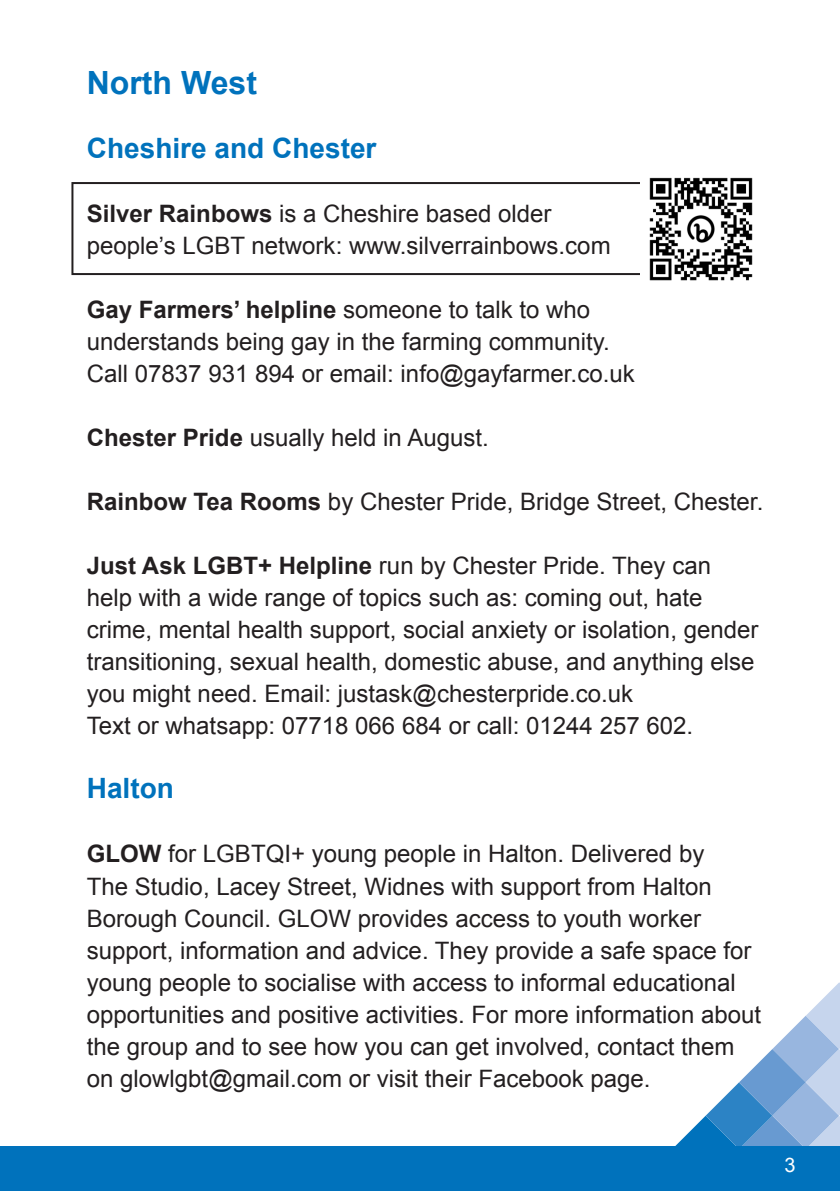
<style>
.page{position:relative;width:840px;height:1191px;background:#fff}
.page>*{position:absolute;margin:0;border:0;box-sizing:border-box;transform-origin:0 0}
.t1{font:700 32px "Arial";color:#0072bc}
.t2{font:700 28px "Arial";color:#0072bc}
.t3{font:24px/32px "Arial";color:#231f20}
.t4{font:20px "Arial";color:#fff}
.s1{font-weight:700}
</style>
<div class="page">
<div style="left:71px;top:182px;width:666px;height:93px;border:2px solid #231f20"></div>
<svg style="left:675px;top:983px;width:164px;height:163px"></svg>
<div style="left:0;top:1146px;width:839px;height:45px;background:#0072bc"></div>
<img style="left:640px;top:177px;width:113px;height:104px">
<p class="t1" style="left:87px;top:62px;width:172px">North West</p>
<p class="t2" style="left:87px;top:130px;width:291px">Cheshire and Chester</p>
<p class="t3" style="left:87px;top:198px;width:525px"><span class="s1">Silver Rainbows</span> is a Cheshire based older people’s LGBT network: www.silverrainbows.com</p>
<p class="t3" style="left:87px;top:294px;width:524px"><span class="s1">Gay Farmers’ helpline</span> someone to talk to who understands being gay in the farming community.</p>
<p class="t3" style="left:87px;top:358px;width:549px">Call 07837 931 894 or email: info@gayfarmer.co.uk</p>
<p class="t3" style="left:87px;top:422px;width:403px"><span class="s1">Chester Pride</span> usually held in August.</p>
<p class="t3" style="left:87px;top:486px;width:677px"><span class="s1">Rainbow Tea Rooms</span> by Chester Pride, Bridge Street, Chester.</p>
<p class="t3" style="left:87px;top:550px;width:672px"><span class="s1">Just Ask LGBT+ Helpline</span> run by Chester Pride. They can help with a wide range of topics such as: coming out, hate crime, mental health support, social anxiety or isolation, gender transitioning, sexual health, domestic abuse, and anything else you might need. Email: justask@chesterpride.co.uk</p>
<p class="t3" style="left:87px;top:710px;width:607px">Text or whatsapp: 07718 066 684 or call: 01244 257 602.</p>
<p class="t2" style="left:87px;top:770px;width:89px">Halton</p>
<p class="t3" style="left:87px;top:838px;width:675px"><span class="s1">GLOW</span> for LGBTQI+ young people in Halton. Delivered by<br>The Studio, Lacey Street, Widnes with support from Halton Borough Council. GLOW provides access to youth worker support, information and advice. They provide a safe space for young people to socialise with access to informal educational opportunities and positive activities. For more information about the group and to see how you can get involved, contact them on glowlgbt@gmail.com or visit their Facebook page.</p>
<p class="t4" style="left:784px;top:1152px;width:13px">3</p>
</div>
